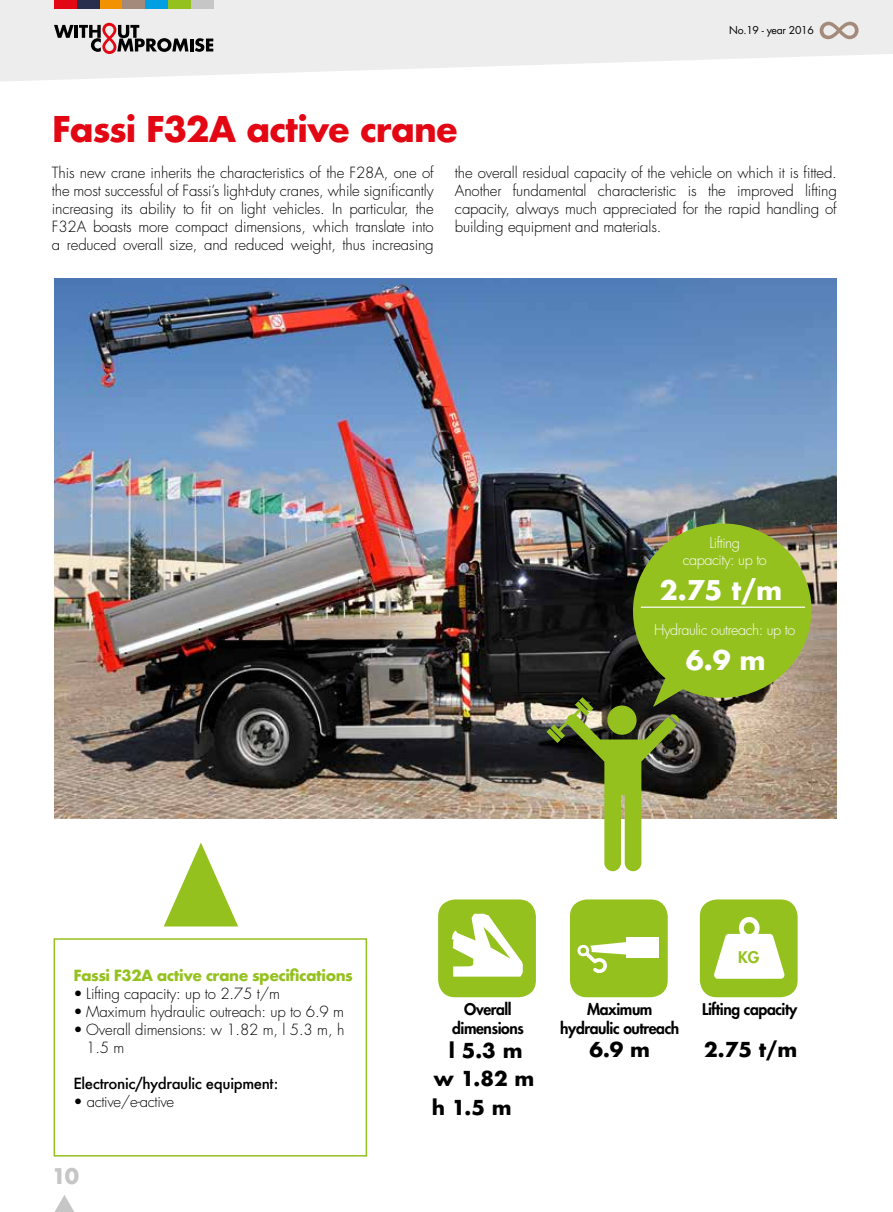
<style>
.page{position:relative;width:893px;height:1212px;background:#fff}
.page>*{position:absolute;margin:0;border:0;box-sizing:border-box;transform-origin:0 0}
.t1{font:700 34.5px "Futura";letter-spacing:-.03em;color:#e30613}
.t2{font:700 26.4px "Futura";color:#fff}
.t3{font:700 21px "Futura";color:#c6c6c6}
.t4{font:700 20.1px/28.8px "Futura";color:#000}
.t5{font:800 15.6px/18.8px "Futura";letter-spacing:-.025em;color:#000;text-align:center}
.t6{font:800 15.6px "Futura";color:#95c11f}
.t7{font:300 15px/18px "Futura";letter-spacing:-.01em;color:#000;text-align:justify}
.t8{font:700 15px "Futura";letter-spacing:-.03em;color:#95c11f}
.t9{font:500 15px "Futura";letter-spacing:-.025em;color:#000}
.t10{font:300 14.4px/17.2px "Futura";letter-spacing:-.03em;color:#fff;text-align:center}
.t11{font:10.5px "Futura";letter-spacing:-.025em;color:#000}
</style>
<div class="page">
<img style="left:54px;top:278px;width:783px;height:540px">
<svg style="left:0;top:0;width:893px;height:82px;fill:#ededed"></svg>
<div style="left:54px;top:0;width:23px;height:9px;background:#e30613"></div>
<div style="left:77px;top:0;width:23px;height:9px;background:#292d4e"></div>
<div style="left:100px;top:0;width:23px;height:9px;background:#f39200"></div>
<div style="left:122px;top:0;width:23px;height:9px;background:#a48a7a"></div>
<div style="left:145px;top:0;width:23px;height:9px;background:#009fe3"></div>
<div style="left:168px;top:0;width:23px;height:9px;background:#95c11f"></div>
<div style="left:191px;top:0;width:23px;height:9px;background:#c6c6c6"></div>
<svg style="left:54px;top:23px;width:159px;height:31px"></svg>
<svg style="left:820px;top:22px;width:38px;height:17px"></svg>
<svg style="left:55px;top:1195px;width:19px;height:17px"></svg>
<svg style="left:164px;top:842px;width:74px;height:84px"></svg>
<div style="left:54px;top:938px;width:313px;height:218px;border:2px solid #95c11f"></div>
<div style="left:698px;top:898px;width:101px;height:101px;background:#95c11f;border-radius:19px"></div>
<div style="left:697px;top:896px;width:104px;height:104px;border:3px solid #fff;border-radius:19px"></div>
<svg style="left:714px;top:917px;width:71px;height:62px"></svg>
<div style="left:568px;top:898px;width:101px;height:101px;background:#95c11f;border-radius:19px"></div>
<div style="left:567px;top:896px;width:104px;height:104px;border:3px solid #fff;border-radius:19px"></div>
<svg style="left:577px;top:942px;width:50px;height:32px"></svg>
<div style="left:627px;top:937px;width:32px;height:21px;background:#fff"></div>
<div style="left:437px;top:898px;width:100px;height:101px;background:#95c11f;border-radius:19px"></div>
<div style="left:435px;top:896px;width:104px;height:104px;border:3px solid #fff;border-radius:19px"></div>
<svg style="left:452px;top:914px;width:71px;height:63px"></svg>
<img style="left:546px;top:517px;width:271px;height:354px">
<hr style="left:641px;top:607px;width:164px;height:1px;background:#fff">
<h1 class="t1" style="left:52px;top:104px;width:408px">Fassi F32A active crane</h1>
<p class="t11" style="left:729px;top:23px;width:86px">No.19 - year 2016</p>
<p class="t7" style="left:52px;top:164px;width:383px">This new crane inherits the characteristics of the F28A, one of the most successful of Fassi’s light-duty cranes, while significantly increasing its ability to fit on light vehicles. In particular, the F32A boasts more compact dimensions, which translate into a reduced overall size, and reduced weight, thus increasing</p>
<p class="t7" style="left:455px;top:164px;width:383px">the overall residual capacity of the vehicle on which it is fitted.<br>Another fundamental characteristic is the improved lifting capacity, always much appreciated for the rapid handling of building equipment and materials.</p>
<p class="t10" style="left:683px;top:534px;width:86px">Lifting capacity: up to</p>
<h2 class="t2" style="left:660px;top:571px;width:124px">2.75 t/m</h2>
<p class="t10" style="left:654px;top:621px;width:143px">Hydraulic outreach: up to</p>
<h2 class="t2" style="left:686px;top:641px;width:82px">6.9 m</h2>
<p class="t8" style="left:74px;top:965px;width:281px">Fassi F32A active crane specifications</p>
<p class="t7" style="left:74px;top:985px;width:208px">• Lifting capacity: up to 2.75 t/m</p>
<p class="t7" style="left:74px;top:1003px;width:272px">• Maximum hydraulic outreach: up to 6.9 m</p>
<p class="t7" style="left:86px;top:1021px;width:260px;text-indent:-13px">• Overall dimensions: w 1.82 m, l 5.3 m, h<br>1.5 m</p>
<p class="t9" style="left:74px;top:1073px;width:206px">Electronic/hydraulic equipment:</p>
<p class="t7" style="left:74px;top:1093px;width:102px">• active/e-active</p>
<h3 class="t3" style="left:52px;top:1161px;width:29px">10</h3>
<p class="t5" style="left:452px;top:1000px;width:73px">Overall dimensions</p>
<p class="t6" style="left:738px;top:946px;width:23px">KG</p>
<p class="t5" style="left:587px;top:1000px;width:67px">Maximum</p>
<p class="t5" style="left:702px;top:1000px;width:97px">Lifting capacity</p>
<p class="t5" style="left:560px;top:1019px;width:121px">hydraulic outreach</p>
<h3 class="t4" style="left:449px;top:1035px;width:75px">l 5.3 m</h3>
<h3 class="t4" style="left:589px;top:1035px;width:62px">6.9 m</h3>
<h3 class="t4" style="left:432px;top:1064px;width:104px">w 1.82 m h 1.5 m</h3>
<h3 class="t4" style="left:704px;top:1035px;width:95px">2.75 t/m</h3>
</div>
